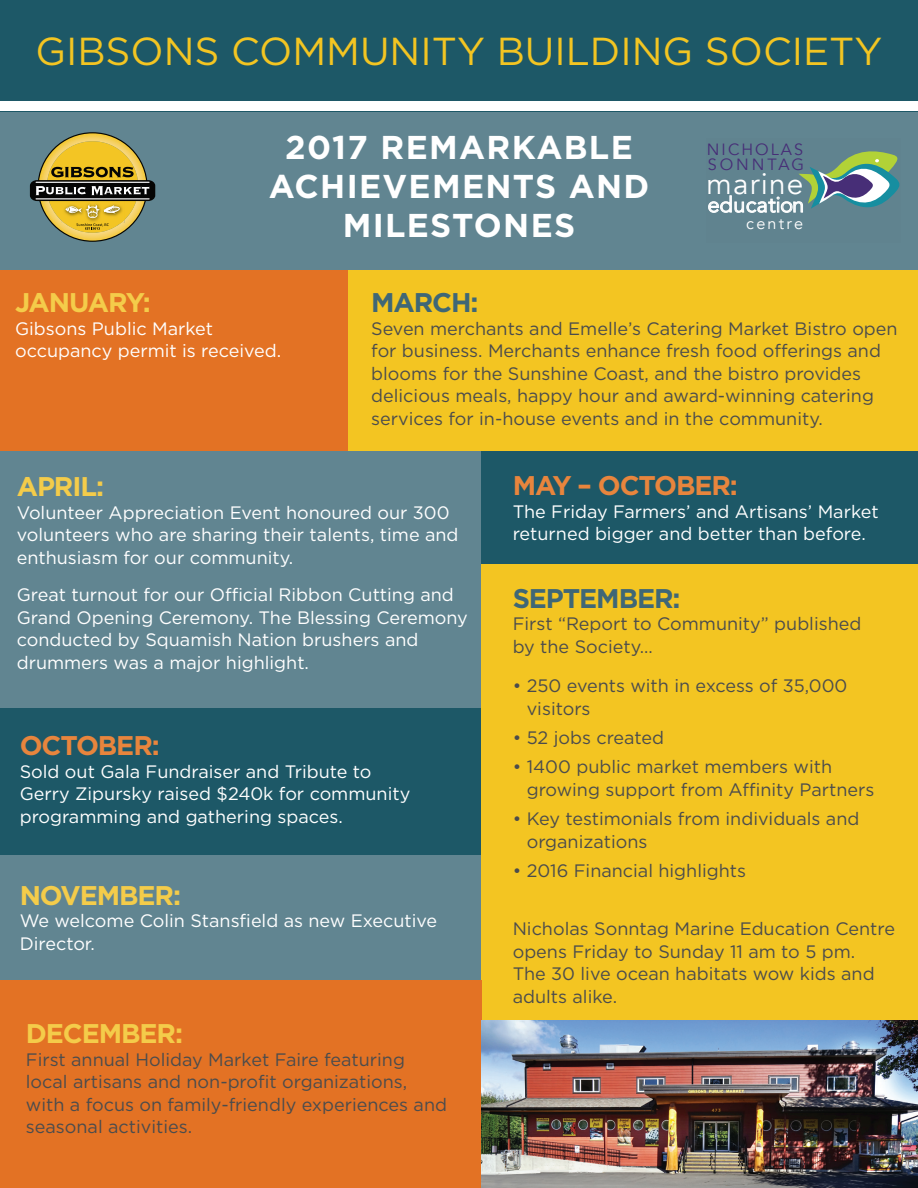
<style>
.page{position:relative;width:918px;height:1188px;background:#fff}
.page>*{position:absolute;margin:0;border:0;box-sizing:border-box;transform-origin:0 0}
.t1{font:39px "Gotham";color:#f3c522}
.t2{font:700 33px/39.3px "Gotham";letter-spacing:.04em;color:#fff;text-align:center}
.t3{font:29.7px "Avenir";letter-spacing:.04em;color:#fff}
.t4{font:700 27px "Gotham";letter-spacing:-.04em;color:#f4cc4a}
.t5{font:700 27px "Gotham";letter-spacing:-.04em;color:#e8853d}
.t6{font:700 27px "Gotham";letter-spacing:-.04em;color:#3f6776}
.t7{font:21.6px "Avenir";letter-spacing:.01em;color:#fff}
.t8{font:18px/22.5px "Gotham";color:#4b4c4d}
.t9{font:18px/22.5px "Gotham";color:#fff}
.t10{font:16.2px/15.9px "Avenir";letter-spacing:.12em;color:#472e77}
.t11{font:16.2px "Avenir";letter-spacing:.14em;color:#fff}
</style>
<div class="page">
<div style="left:0;top:0;width:918px;height:290px;background:#618591"></div>
<div style="left:0;top:854px;width:482px;height:135px;background:#618591"></div>
<div style="left:0;top:0;width:918px;height:111px;background:#1d5867"></div>
<div style="left:0;top:451px;width:482px;height:257px;background:#618591"></div>
<div style="left:482px;top:451px;width:436px;height:114px;background:#1d5867"></div>
<div style="left:0;top:270px;width:348px;height:181px;background:#e37224"></div>
<div style="left:348px;top:270px;width:570px;height:181px;background:#f3c522"></div>
<svg style="left:708px;top:151px;width:192px;height:62px"></svg>
<div style="left:0;top:708px;width:526px;height:146px;background:#1d5867"></div>
<div style="left:482px;top:565px;width:436px;height:623px;background:#f3c522"></div>
<div style="left:0;top:102px;width:918px;height:9px;background:#fff"></div>
<div style="left:0;top:981px;width:482px;height:207px;background:#e37224"></div>
<svg style="left:30px;top:133px;width:125px;height:108px"></svg>
<img style="left:482px;top:1021px;width:436px;height:167px">
<h1 class="t1" style="left:36px;top:26px;width:848px">Gibsons Community Building Society</h1>
<h2 class="t2" style="left:269px;top:127px;width:382px">2017 REMARKABLE<br>ACHIEVEMENTS AND<br>M ILESTONES</h2>
<p class="t10" style="left:707px;top:141px;width:99px">NICHOLAS<br>SONNTAG</p>
<h3 class="t3" style="left:707px;top:166px;width:98px">marine</h3>
<p class="t7" style="left:708px;top:192px;width:98px">education</p>
<p class="t11" style="left:746px;top:214px;width:58px">centre</p>
<h3 class="t4" style="left:15px;top:285px;width:137px">JANUARY:</h3>
<p class="t9" style="left:15px;top:317px;width:268px">Gibsons Public Market occupancy permit is received.</p>
<h3 class="t6" style="left:371px;top:285px;width:109px">MARCH:</h3>
<p class="t8" style="left:371px;top:317px;width:528px">Seven merchants and Emelle’s Catering Market Bistro open for business. Merchants enhance fresh food offerings and blooms for the Sunshine Coast, and the bistro provides delicious meals, happy hour and award-winning catering services for in-house events and in the community.</p>
<h3 class="t4" style="left:17px;top:469px;width:89px">APRIL:</h3>
<p class="t9" style="left:17px;top:501px;width:443px">Volunteer Appreciation Event honoured our 300 volunteers who are sharing their talents, time and enthusiasm for our community.</p>
<p class="t9" style="left:17px;top:583px;width:453px">Great turnout for our Official Ribbon Cutting and Grand Opening Ceremony. The Blessing Ceremony conducted by Squamish Nation brushers and drummers was a major highlight.</p>
<h3 class="t5" style="left:20px;top:728px;width:142px">OCTOBER:</h3>
<p class="t9" style="left:20px;top:760px;width:392px">Sold out Gala Fundraiser and Tribute to<br>Gerry Zipursky raised $240k for community programming and gathering spaces.</p>
<h3 class="t4" style="left:20px;top:877px;width:163px">NOVEMBER:</h3>
<p class="t9" style="left:20px;top:909px;width:419px">We welcome Colin Stansfield as new Executive<br>D irector.</p>
<h3 class="t4" style="left:26px;top:1016px;width:159px">DECEMBER:</h3>
<p class="t8" style="left:26px;top:1048px;width:423px">First annual Holiday Market Faire featuring local artisans and non-profit organizations, with a focus on family-friendly experiences and seasonal activities.</p>
<h3 class="t5" style="left:513px;top:468px;width:227px">MAY – OCTOBER:</h3>
<p class="t9" style="left:513px;top:500px;width:367px">The Friday Farmers’ and Artisans’ Market returned bigger and better than before.</p>
<h3 class="t6" style="left:513px;top:581px;width:169px">SEPTEMBER:</h3>
<p class="t8" style="left:513px;top:612px;width:350px">First “Report to Community” published by the Society…</p>
<p class="t8" style="left:527px;top:674px;width:322px;text-indent:-14px">• 250 events with in excess of 35,000 visitors</p>
<p class="t8" style="left:513px;top:726px;width:153px">• 52 jobs created</p>
<p class="t8" style="left:527px;top:755px;width:349px;text-indent:-14px">• 1400 public market members with growing support from Affinity Partners</p>
<p class="t8" style="left:527px;top:807px;width:334px;text-indent:-14px">• Key testimonials from individuals and organizations</p>
<p class="t8" style="left:513px;top:859px;width:235px">• 2016 Financial highlights</p>
<p class="t8" style="left:513px;top:917px;width:384px">N icholas Sonntag Marine Education Centre opens Friday to Sunday 11 am to 5 pm.<br>The 30 live ocean habitats wow kids and adults alike.</p>
</div>
